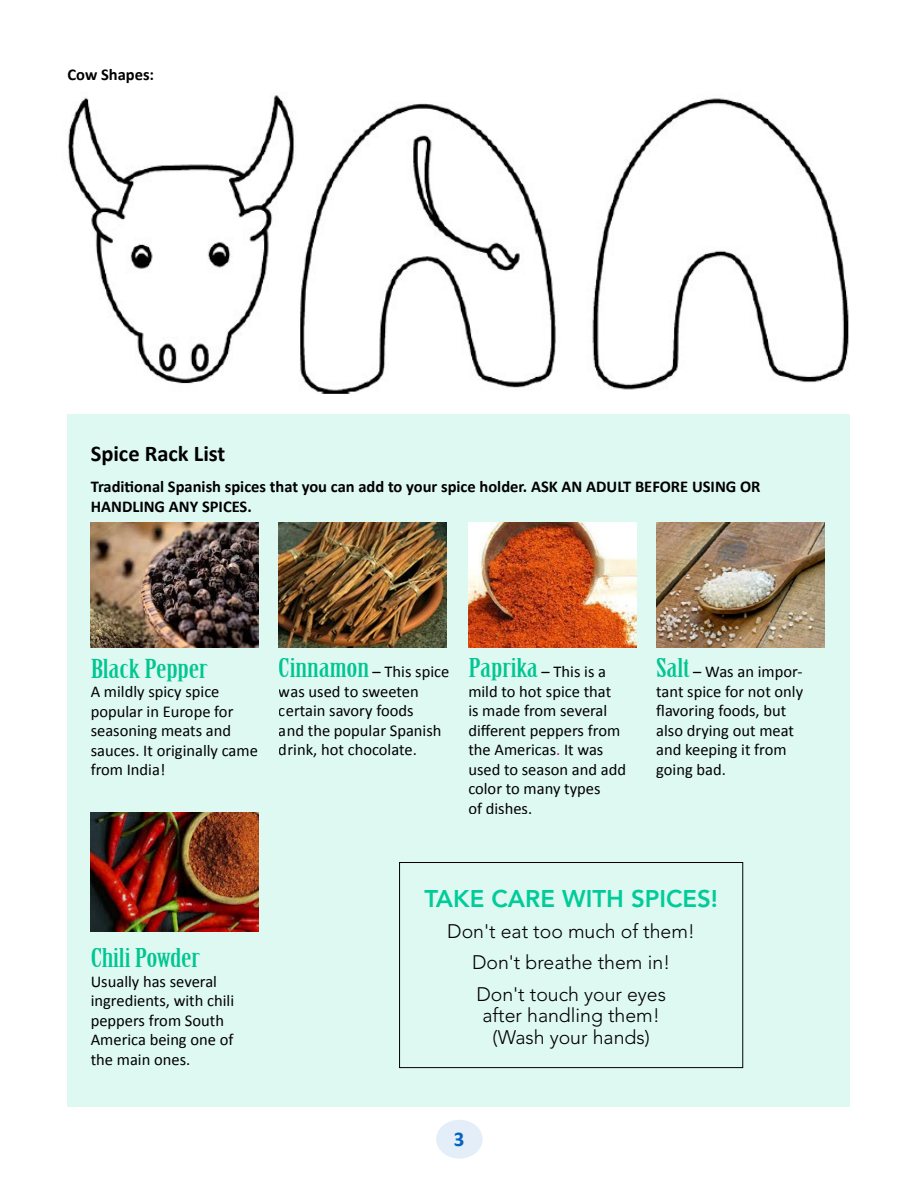
<style>
.page{position:relative;width:918px;height:1188px;background:#fff}
.page>*{position:absolute;margin:0;border:0;box-sizing:border-box;transform-origin:0 0}
.t1{font:25.5px "Birch Std";letter-spacing:-.005em;color:#0c9;scale:1.5 1}
.t2{font:800 24px "Avenir LT Std";color:#0c9}
.t3{font:700 22.5px "Calibri";color:#000}
.t4{font:700 21px "Calibri";color:#0563c1}
.t5{font:300 19.5px/31.5px "Avenir LT Std";color:#000;text-align:center}
.t6{font:16.5px/19.5px "Calibri";color:#000}
.t7{font:700 16.5px/19.5px "Calibri";color:#000}
.s1{font-family:"Birch Std";font-size:25.5px;color:#0c9}
.s2{color:#ec008c}
</style>
<div class="page">
<div style="left:436px;top:1120px;width:47px;height:39px;background:#e3eef8;border-radius:50%"></div>
<div style="left:68px;top:415px;width:782px;height:692px;background:#def8f2"></div>
<div style="left:399px;top:862px;width:344px;height:206px;border:1px solid #000"></div>
<img style="left:67px;top:95px;width:227px;height:289px">
<img style="left:300px;top:98px;width:549px;height:296px">
<img style="left:279px;top:523px;width:168px;height:125px">
<img style="left:91px;top:523px;width:168px;height:125px">
<img style="left:656px;top:523px;width:168px;height:125px">
<img style="left:468px;top:523px;width:168px;height:125px">
<img style="left:91px;top:812px;width:168px;height:119px">
<p class="t7" style="left:68px;top:64px;width:88px">Cow Shapes:</p>
<h3 class="t3" style="left:91px;top:439px;width:136px">Spice Rack List</h3>
<p class="t7" style="left:91px;top:476px;width:671px">Traditional Spanish spices that you can add to your spice holder. ASK AN ADULT BEFORE USING OR<br>HANDLING ANY SPICES.</p>
<h1 class="t1" style="left:91px;top:654px;width:79px">Black Pepper</h1>
<p class="t6" style="left:91px;top:681px;width:169px">A mildly spicy spice popular in Europe for seasoning meats and sauces. It originally came from India!</p>
<p class="t6" style="left:279px;top:661px;width:172px"><span class="s1">Cinnamon</span> – This spice was used to sweeten certain savory foods<br>and the popular Spanish drink, hot chocolate.</p>
<p class="t6" style="left:656px;top:661px;width:148px"><span class="s1">Salt</span> – Was an impor&shy;tant spice for not only flavoring foods, but also drying out meat and keeping it from going bad.</p>
<p class="t6" style="left:468px;top:661px;width:159px"><span class="s1">Paprika</span> – This is a mild to hot spice that<br>is made from several different peppers from the Americas<span class="s2">.</span> It was used to season and add color to many types<br>of dishes.</p>
<h1 class="t1" style="left:91px;top:944px;width:74px">Chili Powder</h1>
<p class="t6" style="left:91px;top:971px;width:145px">Usually has several ingredients, with chili peppers from South<br>America being one of the main ones.</p>
<h2 class="t2" style="left:424px;top:884px;width:295px">TAKE CARE WITH SPICES!</h2>
<p class="t5" style="left:447px;top:916px;width:249px">Don't eat too much of them!<br>Don't breathe them in!<br>Don't touch your eyes</p>
<p class="t5" style="left:482px;top:1004px;width:179px;line-height:22.5px">after handling them! (Wash your hands)</p>
<p class="t4" style="left:454px;top:1126px;width:12px">3</p>
</div>
